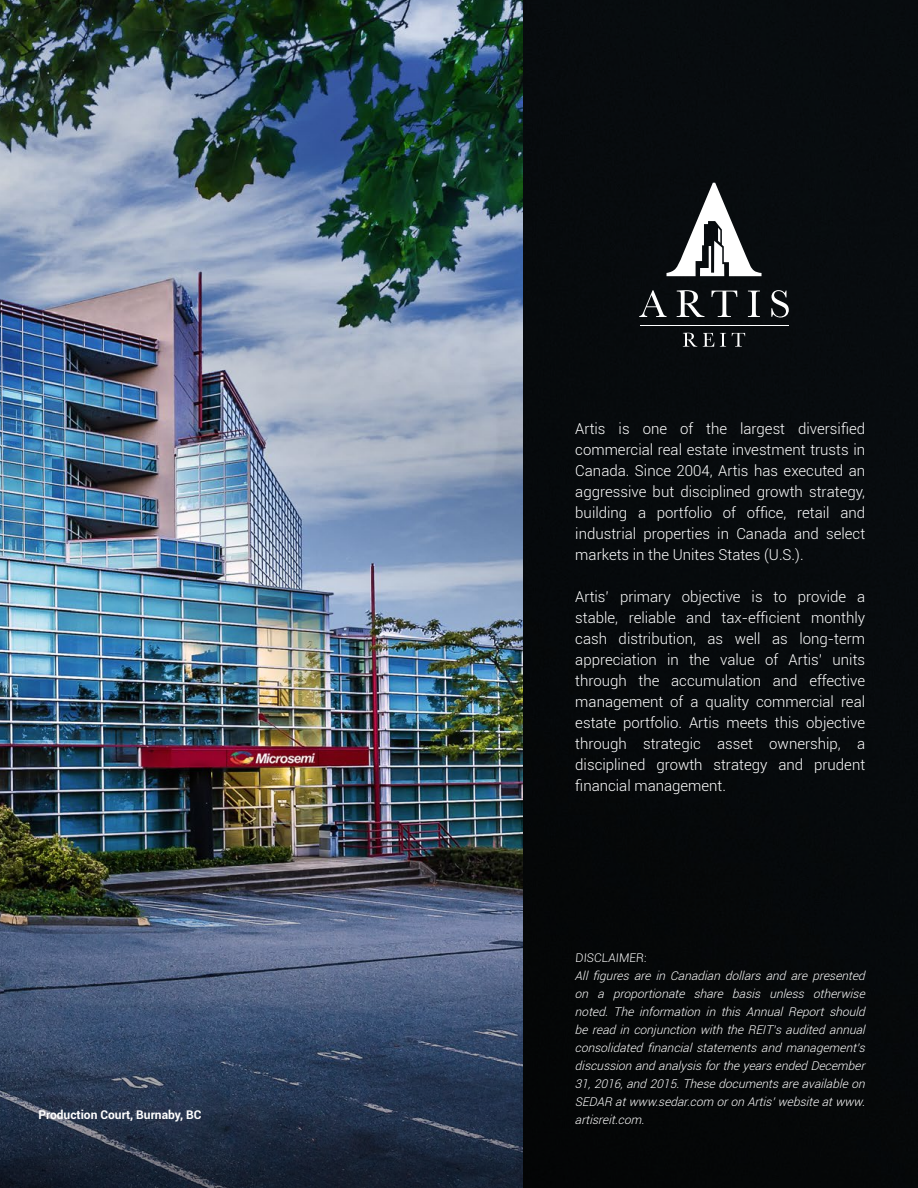
<style>
.page{position:relative;width:918px;height:1188px;background:#fff}
.page>*{position:absolute;margin:0;border:0;box-sizing:border-box;transform-origin:0 0}
.t1{font:300 15px/21px "Roboto";color:#fff;text-align:justify}
.t2{font:italic 300 12px/18px "Roboto";color:#fff;text-align:justify}
.t3{font:700 12px "Roboto";color:#fff}
.t4{font:300 12px "Roboto";color:#fff}
</style>
<div class="page">
<div style="left:522px;top:0;width:396px;height:1188px;background:#070a0c"></div>
<img style="left:0;top:0;width:522px;height:734px">
<svg style="left:667px;top:183px;width:95px;height:93px"></svg>
<svg style="left:639px;top:290px;width:28px;height:27px"></svg>
<svg style="left:677px;top:290px;width:27px;height:27px"></svg>
<svg style="left:711px;top:291px;width:26px;height:26px"></svg>
<svg style="left:748px;top:291px;width:12px;height:26px"></svg>
<svg style="left:771px;top:290px;width:18px;height:28px"></svg>
<svg style="left:683px;top:333px;width:13px;height:13px"></svg>
<svg style="left:703px;top:333px;width:11px;height:13px"></svg>
<svg style="left:720px;top:333px;width:6px;height:13px"></svg>
<svg style="left:732px;top:333px;width:13px;height:13px"></svg>
<hr style="left:640px;top:325px;width:148px;height:1px;background:#fff">
<img style="left:0;top:734px;width:522px;height:454px">
<p class="t3" style="left:38px;top:1106px;width:165px">Production Court, Burnaby, BC</p>
<p class="t1" style="left:575px;top:418px;width:291px">Artis is one of the largest diversified commercial real estate investment trusts in Canada. Since 2004, Artis has executed an aggressive but disciplined growth strategy, building a portfolio of office, retail and industrial properties in Canada and select markets in the Unites States (U.S.).</p>
<p class="t1" style="left:575px;top:586px;width:291px">Artis’ primary objective is to provide a stable, reliable and tax-efficient monthly cash distribution, as well as long‑term appreciation in the value of Artis’ units through the accumulation and effective management of a quality commercial real estate portfolio. Artis meets this objective through strategic asset ownership, a disciplined growth strategy and prudent financial management.</p>
<p class="t4" style="left:575px;top:949px;width:74px">DISCLAIMER:</p>
<p class="t2" style="left:575px;top:966px;width:293px">All figures are in Canadian dollars and are presented on a proportionate share basis unless otherwise noted. The information in this Annual Report should be read in conjunction with the REIT’s audited annual consolidated financial statements and management’s discussion and analysis for the years ended December 31, 2016, and 2015. These documents are available on SEDAR at www.sedar.com or on Artis’ website at www. artisreit.com.</p>
</div>
